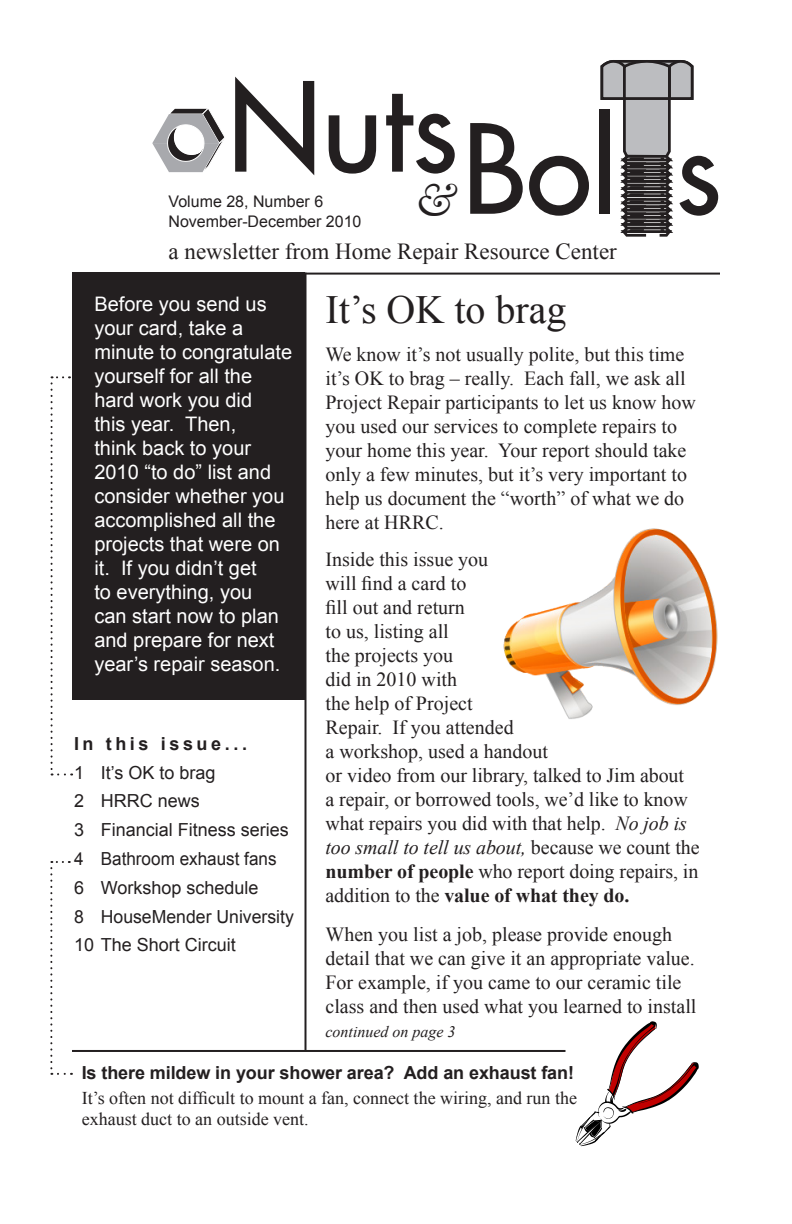
<style>
.page{position:relative;width:792px;height:1224px;background:#fff}
.page>*{position:absolute;margin:0;border:0;box-sizing:border-box;transform-origin:0 0}
.t1{font:120.4px "Futura";color:#231f20}
.t2{font:italic 48.2px "Baskerville";color:#231f20}
.Main_Story_Title__SE{font:40px "Times New Roman";color:#231f20}
.t3{font:23px "Times New Roman";color:#231f20}
.Main_Story_Text{font:20px/24px "Times New Roman";color:#231f20}
.call-reverse_text{font:20px/24px "Arial";color:#fff}
.Main_Story_text-P_be{font:20px/24px "Times New Roman";color:#231f20}
.contents_list{font:18px "Arial";color:#231f20}
.Minor_Story_Text{font:18px/21px "Times New Roman";color:#231f20}
.call-reg_subhead{font:700 18px "Arial";letter-spacing:-.005em;color:#231f20}
.contents_list-2{font:18px "Arial";color:#231f20;scale:.95 1}
.call-reg_subhead-2{font:700 18px "Arial";letter-spacing:.2em;color:#231f20}
.volume_and_month{font:16px/20px "Arial";color:#231f20}
.Main_Story_text-P_be-2{font:italic 16px "Times New Roman";color:#231f20}
.s1{font-style:italic}
.s2{font-weight:700}
</style>
<div class="page">
<hr style="left:304px;top:273px;width:2px;height:777px;background:#231f20">
<svg style="left:152px;top:108px;width:73px;height:65px"></svg>
<svg style="left:600px;top:60px;width:94px;height:177px"></svg>
<hr style="left:72px;top:273px;width:648px;height:2px;background:#231f20">
<hr style="left:72px;top:1050px;width:494px;height:2px;background:#231f20">
<div style="left:72px;top:273px;width:232px;height:427px;background:#231f20"></div>
<svg style="left:50px;top:861px;width:22px;height:214px"></svg>
<svg style="left:51px;top:376px;width:21px;height:400px"></svg>
<img style="left:503px;top:528px;width:215px;height:191px">
<svg style="left:576px;top:1021px;width:123px;height:125px"></svg>
<p class="t1" style="left:228px;top:49px;width:232px">Nuts</p>
<p class="t2" style="left:415px;top:172px;width:42px">&amp;</p>
<p class="t1" style="left:463px;top:91px;width:260px">Bol s</p>
<p class="t3" style="left:169px;top:236px;width:450px">a newsletter from Home Repair Resource Center</p>
<p class="volume_and_month" style="left:169px;top:192px;width:194px">Volume 28, Number 6<br>November-December 2010</p>
<p class="call-reverse_text" style="left:94px;top:293px;width:199px">Before you send us your card, take a minute to congratulate yourself for all the hard work you did<br>this year. Then,<br>think back to your<br>2010 “to do” list and consider whether you accomplished all the projects that were on it. If you didn’t get<br>to everything, you<br>can start now to plan and prepare for next year’s repair season.</p>
<p class="Main_Story_Title__SE" style="left:325px;top:283px;width:243px">It’s OK to brag</p>
<p class="Main_Story_Text" style="left:325px;top:342px;width:372px">We know it’s not usually polite, but this time it’s OK to brag – really. Each fall, we ask all Project Repair participants to let us know how you used our services to complete repairs to your home this year. Your report should take only a few minutes, but it’s very important to help us document the “worth” of what we do here at HRRC.</p>
<p class="Main_Story_Text" style="left:325px;top:547px;width:376px">Inside this issue you<br>will find a card to<br>fill out and return<br>to us, listing all<br>the projects you<br>did in 2010 with<br>the help of Project<br>Repair. If you attended<br>a workshop, used a handout<br>or video from our library, talked to Jim about<br>a repair, or borrowed tools, we’d like to know what repairs you did with that help. <span class="s1">No job is too small to tell us about,</span> because we count the <span class="s2">number of people</span> who report doing repairs, in addition to the <span class="s2">value of what they do.</span></p>
<p class="Main_Story_text-P_be" style="left:325px;top:922px;width:373px">When you list a job, please provide enough detail that we can give it an appropriate value.<br>For example, if you came to our ceramic tile class and then used what you learned to install</p>
<p class="Main_Story_text-P_be-2" style="left:325px;top:1020px;width:132px">continued on page 3</p>
<p class="call-reg_subhead-2" style="left:74px;top:732px;width:175px">In this issue...</p>
<p class="contents_list" style="left:74px;top:761px;width:143px">1 It’s OK to brag</p>
<p class="contents_list" style="left:74px;top:789px;width:127px">2 HRRC news</p>
<p class="contents_list" style="left:74px;top:818px;width:216px">3 Financial Fitness series</p>
<p class="contents_list-2" style="left:74px;top:847px;width:215px">4 Bathroom exhaust fans</p>
<p class="contents_list" style="left:74px;top:876px;width:186px">6 Workshop schedule</p>
<p class="contents_list" style="left:74px;top:905px;width:221px">8 HouseMender University</p>
<p class="contents_list" style="left:74px;top:933px;width:163px">10 The Short Circuit</p>
<p class="call-reg_subhead" style="left:82px;top:1061px;width:494px">Is there mildew in your shower area? Add an exhaust fan!</p>
<p class="Minor_Story_Text" style="left:82px;top:1087px;width:497px">It’s often not difficult to mount a fan, connect the wiring, and run the exhaust duct to an outside vent.</p>
</div>
